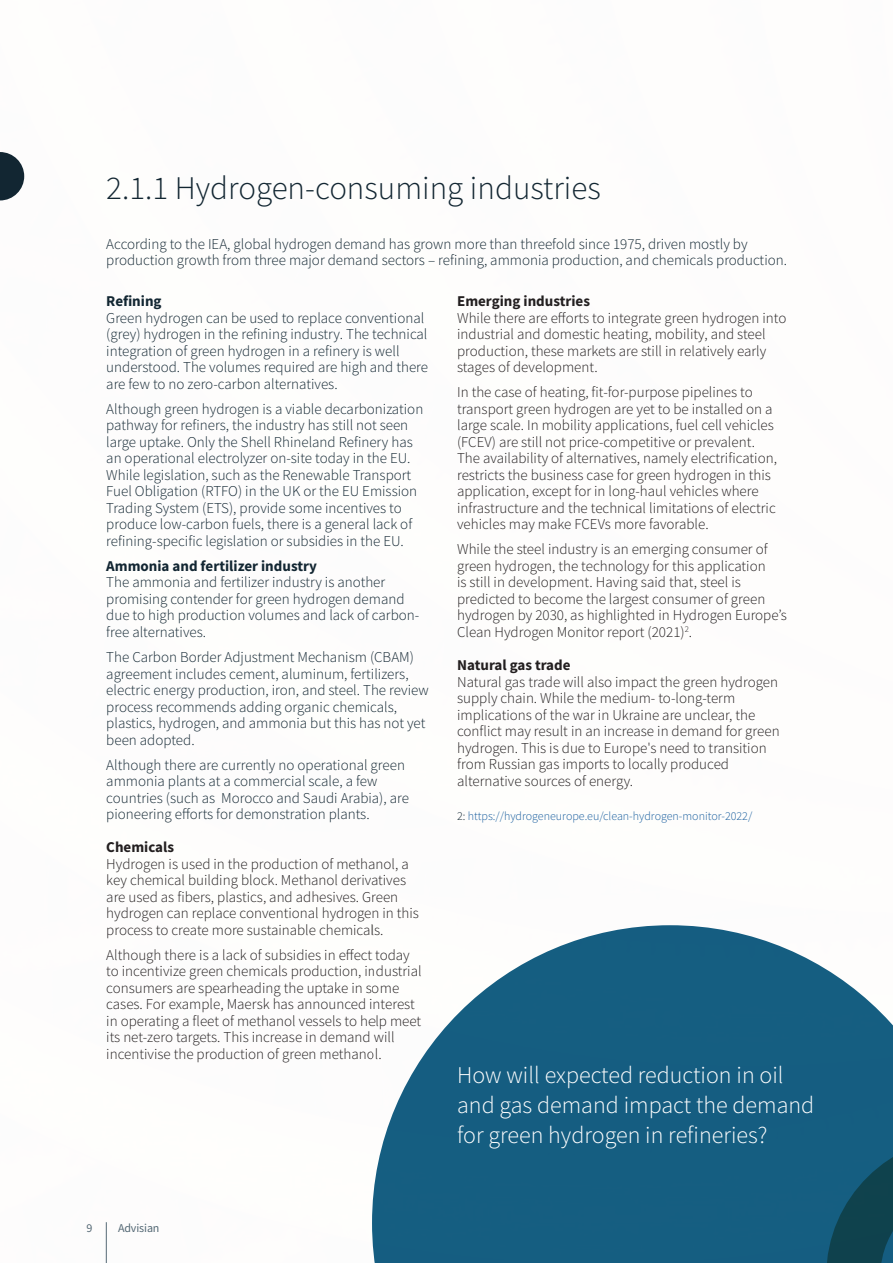
<style>
.page{position:relative;width:893px;height:1263px;background:#fff}
.page>*{position:absolute;margin:0;border:0;box-sizing:border-box;transform-origin:0 0}
.Heading_2{font:300 33px "Source Sans Pro";color:#122632}
.Intro_body_text{font:300 24px/30px "Source Sans Pro";color:#fff}
.Body_text_WHITE{font:300 15px/16.5px "Source Sans Pro";color:#231f20}
.Body_text{font:300 15px/16.5px "Source Sans Pro";color:#122632}
.Body_text-2{font:300 15px/16.5px "Source Sans Pro";color:#231f20}
.Body_text_BOLD{font:300 15px/16.5px "Source Sans Pro";color:#122632}
.Body_text-3{font:300 12px "Source Sans Pro";color:#175d9e}
.t1{font:12px "Source Sans Pro";letter-spacing:-.01em;color:#556975}
.s1{font-weight:700}
.s2{color:#122632}
</style>
<div class="page">
<svg style="left:0;top:152px;width:24px;height:48px"></svg>
<svg style="left:372px;top:925px;width:521px;height:338px;fill:#155e81"></svg>
<svg style="left:826px;top:1136px;width:67px;height:127px;background:#114e65"></svg>
<hr style="left:106px;top:1222px;width:1px;height:41px;background:#556975">
<p class="Heading_2" style="left:106px;top:168px;width:496px">2.1.1 Hydrogen-consuming industries</p>
<p class="Body_text" style="left:106px;top:236px;width:682px">According to the IEA, global hydrogen demand has grown more than threefold since 1975, driven mostly by production growth from three major demand sectors – refining, ammonia production, and chemicals production.</p>
<p class="Body_text_WHITE" style="left:457px;top:293px;width:331px"><span class="s1">Emerging industries<br></span>While there are efforts to integrate green hydrogen into industrial and domestic heating, mobility, and steel production, these markets are still in relatively early stages of development.</p>
<p class="Body_text_WHITE" style="left:457px;top:384px;width:321px">In the case of heating, fit-for-purpose pipelines to transport green hydrogen are yet to be installed on a large scale. In mobility applications, fuel cell vehicles (FCEV) are still not price-competitive or prevalent.<br>The availability of alternatives, namely electrification, restricts the business case for green hydrogen in this application, except for in long-haul vehicles where infrastructure and the technical limitations of electric vehicles may make FCEVs more favorable.</p>
<p class="Body_text_WHITE" style="left:457px;top:541px;width:331px">While the steel industry is an emerging consumer of green hydrogen, the technology for this application<br>is still in development. Having said that, steel is predicted to become the largest consumer of green hydrogen by 2030, as highlighted in Hydrogen Europe’s Clean Hydrogen Monitor report (2021)<sup>2</sup>.</p>
<p class="Body_text_WHITE" style="left:457px;top:657px;width:324px"><span class="s1">Natural gas trade<br></span>Natural gas trade will also impact the green hydrogen supply chain. While the medium- to-long-term implications of the war in Ukraine are unclear, the conflict may result in an increase in demand for green hydrogen. This is due to Europe's need to transition from Russian gas imports to locally produced alternative sources of energy.</p>
<p class="Body_text_BOLD" style="left:106px;top:293px;width:323px"><span class="s1">Refining<br></span>Green hydrogen can be used to replace conventional (grey) hydrogen in the refining industry. The technical integration of green hydrogen in a refinery is well understood. The volumes required are high and there are few to no zero-carbon alternatives.</p>
<p class="Body_text" style="left:106px;top:401px;width:318px">Although green hydrogen is a viable decarbonization pathway for refiners, the industry has still not seen large uptake. Only the Shell Rhineland Refinery has an operational electrolyzer on-site today in the EU.<br>While legislation, such as the Renewable Transport Fuel Obligation (RTFO) in the UK or the EU Emission Trading System (ETS), provide some incentives to produce low-carbon fuels, there is a general lack of refining-specific legislation or subsidies in the EU.</p>
<p class="Body_text" style="left:106px;top:558px;width:314px"><span class="s1">Ammonia and fertilizer industry<br></span>The ammonia and fertilizer industry is another promising contender for green hydrogen demand due to high production volumes and lack of carbon&shy;free alternatives.</p>
<p class="Body_text" style="left:106px;top:649px;width:324px">The Carbon Border Adjustment Mechanism (CBAM) agreement includes cement, aluminum, fertilizers, electric energy production, iron, and steel. The review process recommends adding organic chemicals, plastics, hydrogen, and ammonia but this has not yet been adopted.</p>
<p class="Body_text" style="left:106px;top:756px;width:304px">Although there are currently no operational green ammonia plants at a commercial scale, a few countries (such as Morocco and Saudi Arabia), are pioneering efforts for demonstration plants.</p>
<p class="Body_text-2" style="left:106px;top:839px;width:314px"><span class="s1">Chemicals<br></span>Hydrogen is used in the production of methanol, a key chemical building block. Methanol derivatives are used as fibers, plastics, and adhesives. Green hydrogen can replace conventional hydrogen in this process to create more sustainable chemicals.</p>
<p class="Body_text_WHITE" style="left:106px;top:946px;width:317px">Although there is a lack of subsidies in effect today to incentivize green chemicals production, industrial consumers are spearheading the uptake in some cases. For example, Maersk has announced interest in operating a fleet of methanol vessels to help meet its net-zero targets. This increase in demand will incentivise the production of green methanol.</p>
<p class="Body_text-3" style="left:457px;top:809px;width:297px"><span class="s2">2:</span> https://hydrogeneurope.eu/clean-hydrogen-monitor-2022/</p>
<p class="t1" style="left:87px;top:1220px;width:7px">9</p>
<p class="t1" style="left:118px;top:1220px;width:43px">Advisian</p>
<p class="Intro_body_text" style="left:457px;top:1060px;width:359px">How will expected reduction in oil and gas demand impact the demand for green hydrogen in refineries?</p>
</div>
